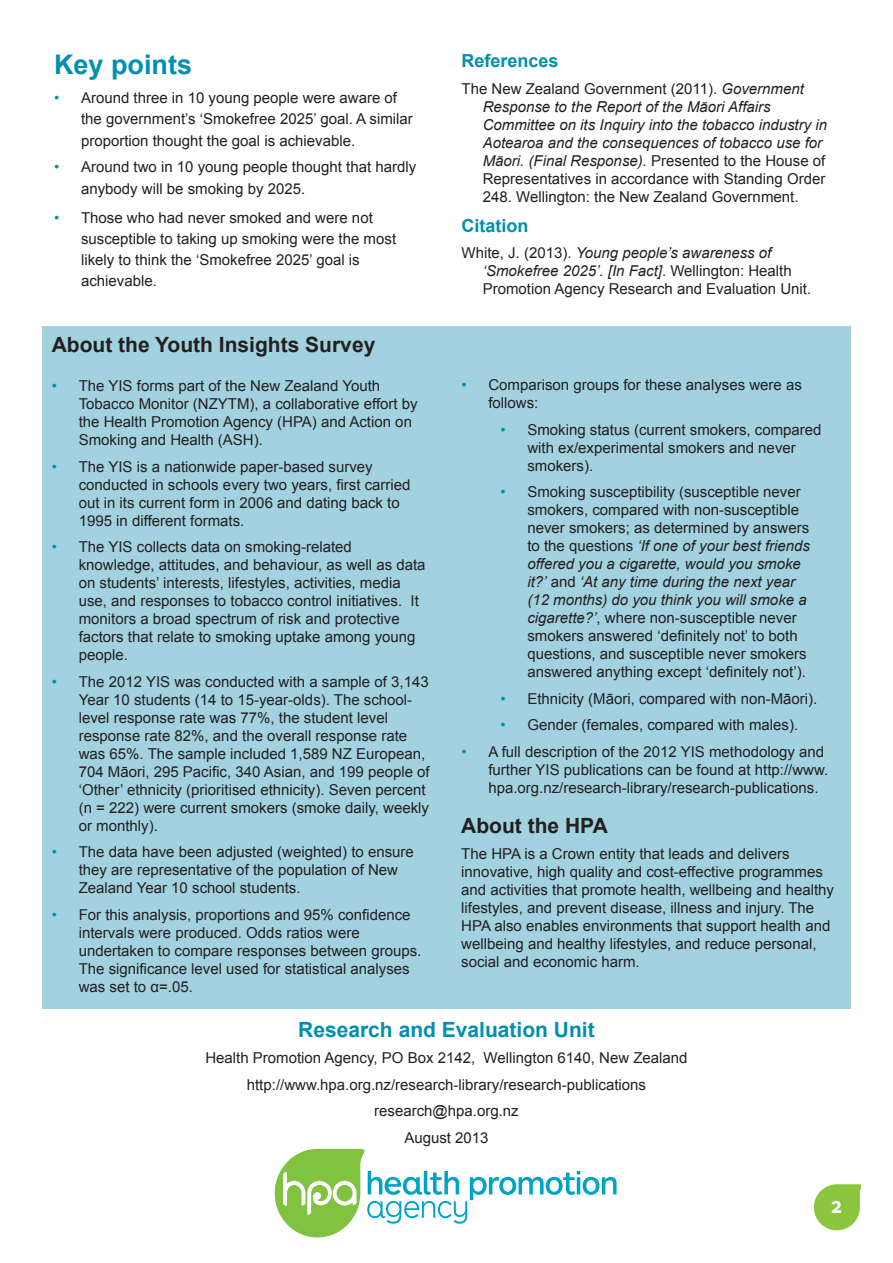
<style>
.page{position:relative;width:893px;height:1263px;background:#fff}
.page>*{position:absolute;margin:0;border:0;box-sizing:border-box;transform-origin:0 0}
.t1{font:700 27px "Arial";color:#008faf}
.t2{font:700 21px "Arial";color:#231f20}
.t3{font:700 21px "Arial";color:#008faf}
.t4{font:700 18px "Arial";color:#008faf}
.t5{font:700 18px "ARS Maquette Pro";color:#fff}
.t6{font:15px/18px "Arial";color:#231f20}
.Numbering{font:italic 15px/18px "Arial";color:#231f20}
.s1{color:#008faf}
.s2{font-style:normal}
.s3{font-style:italic}
</style>
<div class="page">
<svg style="left:814px;top:1184px;width:46px;height:46px;background:#9dcf5d"></svg>
<div style="left:42px;top:326px;width:808px;height:682px;background:#a2d1df"></div>
<svg style="left:275px;top:1149px;width:342px;height:88px"></svg>
<p class="t1" style="left:54px;top:46px;width:140px">Key points</p>
<p class="t6" style="left:81px;top:87px;width:333px;line-height:21.3px;text-indent:-27px"><span class="s1">•</span> Around three in 10 young people were aware of the government’s ‘Smokefree 2025’ goal. A similar proportion thought the goal is achievable.</p>
<p class="t6" style="left:81px;top:156px;width:337px;line-height:21.6px;text-indent:-27px"><span class="s1">•</span> Around two in 10 young people thought that hardly anybody will be smoking by 2025.</p>
<p class="t6" style="left:81px;top:208px;width:317px;line-height:21px;text-indent:-27px"><span class="s1">•</span> Those who had never smoked and were not susceptible to taking up smoking were the most likely to think the ‘Smokefree 2025’ goal is achievable.</p>
<p class="t2" style="left:52px;top:330px;width:325px">About the Youth Insights Survey</p>
<p class="t6" style="left:79px;top:377px;width:341px;text-indent:-27px"><span class="s1">•</span> The YIS forms part of the New Zealand Youth Tobacco Monitor (NZYTM), a collaborative effort by the Health Promotion Agency (HPA) and Action on Smoking and Health (ASH).</p>
<p class="t6" style="left:79px;top:457px;width:333px;text-indent:-27px"><span class="s1">•</span> The YIS is a nationwide paper-based survey conducted in schools every two years, first carried out in its current form in 2006 and dating back to 1995 in different formats.</p>
<p class="t6" style="left:79px;top:538px;width:348px;text-indent:-27px"><span class="s1">•</span> The YIS collects data on smoking-related knowledge, attitudes, and behaviour, as well as data on students’ interests, lifestyles, activities, media use, and responses to tobacco control initiatives. It monitors a broad spectrum of risk and protective factors that relate to smoking uptake among young people.</p>
<p class="t6" style="left:79px;top:672px;width:353px;text-indent:-27px"><span class="s1">•</span> The 2012 YIS was conducted with a sample of 3,143<br>Year 10 students (14 to 15-year-olds). The school&shy;level response rate was 77%, the student level response rate 82%, and the overall response rate was 65%. The sample included 1,589 NZ European, 704 Māori, 295 Pacific, 340 Asian, and 199 people of ‘Other’ ethnicity (prioritised ethnicity). Seven percent (n = 222) were current smokers (smoke daily, weekly or monthly).</p>
<p class="t6" style="left:79px;top:843px;width:337px;text-indent:-27px"><span class="s1">•</span> The data have been adjusted (weighted) to ensure they are representative of the population of New<br>Zealand Year 10 school students.</p>
<p class="t6" style="left:79px;top:905px;width:344px;text-indent:-27px"><span class="s1">•</span> For this analysis, proportions and 95% confidence intervals were produced. Odds ratios were undertaken to compare responses between groups.<br>The significance level used for statistical analyses was set to α=.05.</p>
<p class="t4" style="left:461px;top:49px;width:99px">References</p>
<p class="Numbering" style="left:483px;top:80px;width:346px;text-indent:-21px"><span class="s2">The New Zealand Government (2011).</span> Government Response to the Report of the Māori Affairs Committee on its Inquiry into the tobacco industry in Aotearoa and the consequences of tobacco use for Māori. (Final Response). <span class="s2">Presented to the House of Representatives in accordance with Standing Order 248. Wellington: the New Zealand Government.</span></p>
<p class="t4" style="left:461px;top:213px;width:68px">Citation</p>
<p class="t6" style="left:483px;top:244px;width:330px;text-indent:-21px">White, J. (2013). <span class="s3">Young people’s awareness of ‘Smokefree 2025’. [In Fact]</span>. Wellington: Health<br>Promotion Agency Research and Evaluation Unit.</p>
<p class="t6" style="left:488px;top:376px;width:315px;text-indent:-27px"><span class="s1">•</span> Comparison groups for these analyses were as follows:</p>
<p class="t6" style="left:527px;top:421px;width:296px;text-indent:-27px"><span class="s1">•</span> Smoking status (current smokers, compared with ex/experimental smokers and never smokers).</p>
<p class="t6" style="left:527px;top:483px;width:284px;text-indent:-27px"><span class="s1">•</span> Smoking susceptibility (susceptible never smokers, compared with non-susceptible never smokers; as determined by answers to the questions <span class="s3">‘If one of your best friends offered you a cigarette, would you smoke it?’</span> and <span class="s3">‘At any time during the next year (12 months) do you think you will smoke a cigarette?’</span>, where non-susceptible never smokers answered ‘definitely not’ to both questions, and susceptible never smokers answered anything except ‘definitely not’).</p>
<p class="t6" style="left:500px;top:690px;width:319px"><span class="s1">•</span> Ethnicity (Māori, compared with non-Māori).</p>
<p class="t6" style="left:500px;top:716px;width:299px"><span class="s1">•</span> Gender (females, compared with males).</p>
<p class="t6" style="left:488px;top:743px;width:341px;text-indent:-27px"><span class="s1">•</span> A full description of the 2012 YIS methodology and further YIS publications can be found at http://www. hpa.org.nz/research-library/research-publications.</p>
<p class="t2" style="left:461px;top:811px;width:148px">About the HPA</p>
<p class="t6" style="left:461px;top:845px;width:374px">The HPA is a Crown entity that leads and delivers innovative, high quality and cost-effective programmes and activities that promote health, wellbeing and healthy lifestyles, and prevent disease, illness and injury. The HPA also enables environments that support health and wellbeing and healthy lifestyles, and reduce personal, social and economic harm.</p>
<p class="t3" style="left:298px;top:1015px;width:298px">Research and Evaluation Unit</p>
<p class="t6" style="left:205px;top:1049px;width:484px">Health Promotion Agency, PO Box 2142, Wellington 6140, New Zealand</p>
<p class="t6" style="left:247px;top:1075px;width:401px">http://www.hpa.org.nz/research-library/research-publications</p>
<p class="t6" style="left:374px;top:1102px;width:146px">research@hpa.org.nz</p>
<p class="t6" style="left:404px;top:1128px;width:86px">August 2013</p>
<p class="t5" style="left:831px;top:1195px;width:12px">2</p>
</div>
